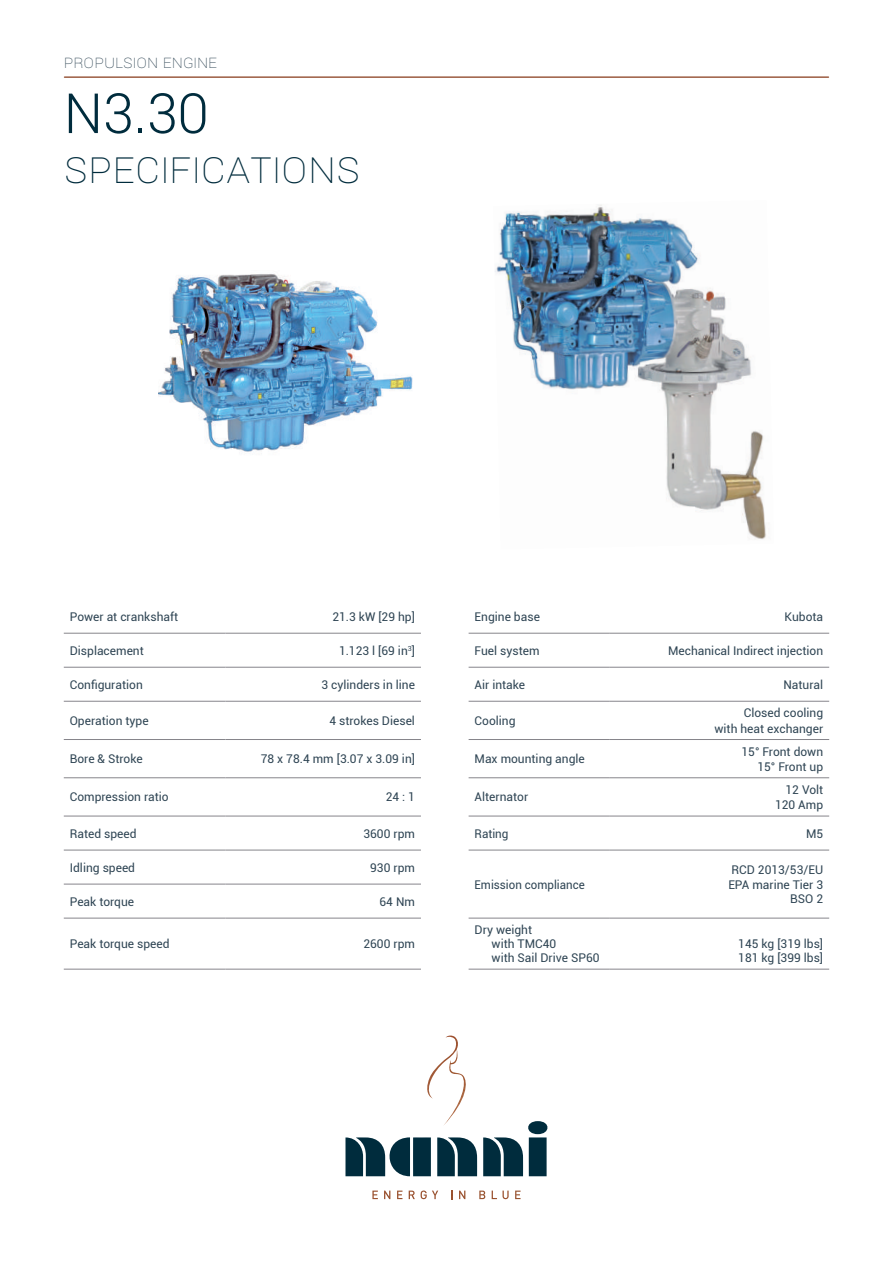
<style>
.page{position:relative;width:893px;height:1263px;background:#fff}
.page>*{position:absolute;margin:0;border:0;box-sizing:border-box;transform-origin:0 0}
.t1{font:300 55.5px "Roboto";color:#002c3d}
.t2{font:100 45px "Roboto";color:#002c3d}
.t3{font:100 18px "Roboto";color:#2f4554}
.t4{font:12px/14.4px "Roboto";color:#2f4554;text-align:right}
.t5{font:12px "Roboto";color:#2f4554;scale:.96 1}
</style>
<div class="page">
<hr style="left:65px;top:76px;width:763px;height:2px;background:#9b5c41">
<svg style="left:345px;top:1137px;width:86px;height:39px"></svg>
<svg style="left:437px;top:1137px;width:40px;height:39px;background:#254b59"></svg>
<svg style="left:483px;top:1121px;width:65px;height:55px"></svg>
<svg style="left:372px;top:1190px;width:6px;height:9px"></svg>
<svg style="left:384px;top:1190px;width:6px;height:9px"></svg>
<svg style="left:397px;top:1190px;width:5px;height:9px"></svg>
<svg style="left:409px;top:1190px;width:6px;height:9px"></svg>
<svg style="left:421px;top:1190px;width:17px;height:9px"></svg>
<svg style="left:459px;top:1190px;width:6px;height:9px"></svg>
<svg style="left:479px;top:1190px;width:6px;height:9px"></svg>
<svg style="left:492px;top:1190px;width:17px;height:9px"></svg>
<svg style="left:515px;top:1190px;width:6px;height:9px"></svg>
<img style="left:427px;top:1035px;width:39px;height:90px">
<hr style="left:64px;top:633px;width:161px;height:1px;background:#86858b">
<hr style="left:225px;top:633px;width:196px;height:1px;background:#86858b">
<hr style="left:64px;top:667px;width:161px;height:1px;background:#86858b">
<hr style="left:225px;top:667px;width:196px;height:1px;background:#86858b">
<hr style="left:64px;top:701px;width:161px;height:1px;background:#86858b">
<hr style="left:225px;top:701px;width:196px;height:1px;background:#86858b">
<hr style="left:64px;top:739px;width:161px;height:1px;background:#86858b">
<hr style="left:225px;top:739px;width:196px;height:1px;background:#86858b">
<hr style="left:64px;top:777px;width:161px;height:1px;background:#86858b">
<hr style="left:225px;top:777px;width:196px;height:1px;background:#86858b">
<hr style="left:64px;top:816px;width:161px;height:1px;background:#86858b">
<hr style="left:225px;top:816px;width:196px;height:1px;background:#86858b">
<hr style="left:64px;top:850px;width:161px;height:1px;background:#86858b">
<hr style="left:225px;top:850px;width:196px;height:1px;background:#86858b">
<hr style="left:64px;top:884px;width:161px;height:1px;background:#86858b">
<hr style="left:225px;top:884px;width:196px;height:1px;background:#86858b">
<hr style="left:64px;top:918px;width:161px;height:1px;background:#86858b">
<hr style="left:225px;top:918px;width:196px;height:1px;background:#86858b">
<hr style="left:469px;top:918px;width:140px;height:1px;background:#86858b">
<hr style="left:609px;top:918px;width:220px;height:1px;background:#86858b">
<hr style="left:64px;top:969px;width:161px;height:1px;background:#86858b">
<hr style="left:225px;top:969px;width:196px;height:1px;background:#86858b">
<hr style="left:469px;top:969px;width:140px;height:1px;background:#86858b">
<hr style="left:609px;top:969px;width:220px;height:1px;background:#86858b">
<hr style="left:469px;top:633px;width:140px;height:1px;background:#86858b">
<hr style="left:609px;top:633px;width:220px;height:1px;background:#86858b">
<hr style="left:469px;top:667px;width:140px;height:1px;background:#86858b">
<hr style="left:609px;top:667px;width:220px;height:1px;background:#86858b">
<hr style="left:469px;top:701px;width:140px;height:1px;background:#86858b">
<hr style="left:609px;top:701px;width:220px;height:1px;background:#86858b">
<hr style="left:469px;top:739px;width:140px;height:1px;background:#86858b">
<hr style="left:609px;top:739px;width:220px;height:1px;background:#86858b">
<hr style="left:469px;top:777px;width:140px;height:1px;background:#86858b">
<hr style="left:609px;top:777px;width:220px;height:1px;background:#86858b">
<hr style="left:469px;top:816px;width:140px;height:1px;background:#86858b">
<hr style="left:609px;top:816px;width:220px;height:1px;background:#86858b">
<hr style="left:469px;top:850px;width:140px;height:1px;background:#86858b">
<hr style="left:609px;top:850px;width:220px;height:1px;background:#86858b">
<img style="left:158px;top:274px;width:255px;height:181px">
<img style="left:495px;top:205px;width:271px;height:335px">
<h3 class="t3" style="left:64px;top:49px;width:155px">PROPULSION ENGINE</h3>
<h1 class="t1" style="left:64px;top:75px;width:146px">N3.30</h1>
<h2 class="t2" style="left:64px;top:135px;width:298px">SPECIFICATIONS</h2>
<p class="t4" style="left:70px;top:609px;width:110px">Power at crankshaft</p>
<p class="t4" style="left:332px;top:609px;width:84px">21.3 kW [29 hp]</p>
<p class="t4" style="left:475px;top:609px;width:67px">Engine base</p>
<p class="t4" style="left:785px;top:609px;width:40px">Kubota</p>
<p class="t4" style="left:70px;top:643px;width:76px">Displacement</p>
<p class="t4" style="left:339px;top:643px;width:77px">1.123 l [69 in<sup>3</sup>]</p>
<p class="t4" style="left:475px;top:643px;width:66px">Fuel system</p>
<p class="t4" style="left:668px;top:643px;width:157px">Mechanical Indirect injection</p>
<p class="t4" style="left:70px;top:677px;width:75px">Configuration</p>
<p class="t4" style="left:321px;top:677px;width:95px">3 cylinders in line</p>
<p class="t4" style="left:475px;top:677px;width:52px">Air intake</p>
<p class="t4" style="left:783px;top:677px;width:41px">Natural</p>
<p class="t4" style="left:70px;top:713px;width:80px">Operation type</p>
<p class="t4" style="left:329px;top:713px;width:87px">4 strokes Diesel</p>
<p class="t4" style="left:475px;top:713px;width:42px">Cooling</p>
<p class="t4" style="left:714px;top:705px;width:110px;line-height:15.3px">Closed cooling<br>with heat exchanger</p>
<p class="t4" style="left:70px;top:751px;width:74px">Bore &amp; Stroke</p>
<p class="t4" style="left:261px;top:751px;width:156px">78 x 78.4 mm [3.07 x 3.09 in]</p>
<p class="t4" style="left:475px;top:751px;width:112px">Max mounting angle</p>
<p class="t4" style="left:741px;top:743px;width:83px;line-height:15.3px">15° Front down<br>15° Front up</p>
<p class="t4" style="left:70px;top:789px;width:100px">Compression ratio</p>
<p class="t4" style="left:386px;top:789px;width:31px">24 : 1</p>
<p class="t4" style="left:475px;top:789px;width:55px">Alternator</p>
<p class="t4" style="left:775px;top:781px;width:50px;line-height:15.3px">12 Volt<br>120 Amp</p>
<p class="t4" style="left:70px;top:826px;width:68px">Rated speed</p>
<p class="t4" style="left:363px;top:826px;width:53px">3600 rpm</p>
<p class="t4" style="left:475px;top:826px;width:35px">Rating</p>
<p class="t4" style="left:806px;top:826px;width:19px">M5</p>
<p class="t4" style="left:70px;top:860px;width:67px">Idling speed</p>
<p class="t4" style="left:370px;top:860px;width:46px">930 rpm</p>
<p class="t5" style="left:475px;top:876px;width:116px">Emission compliance</p>
<p class="t4" style="left:728px;top:862px;width:96px;text-align:left">RCD 2013/53/EU<br>EPA marine Tier 3</p>
<p class="t4" style="left:70px;top:894px;width:66px">Peak torque</p>
<p class="t4" style="left:380px;top:894px;width:37px">64 Nm</p>
<p class="t4" style="left:790px;top:891px;width:34px">BSO 2</p>
<p class="t4" style="left:70px;top:936px;width:101px">Peak torque speed</p>
<p class="t4" style="left:363px;top:936px;width:53px">2600 rpm</p>
<p class="t4" style="left:492px;top:922px;width:109px;text-align:left;text-indent:-17px">Dry weight<br>with TMC40<br>with Sail Drive SP60</p>
<p class="t4" style="left:738px;top:936px;width:86px;text-align:left">145 kg [319 lbs]<br>181 kg [399 lbs]</p>
</div>
